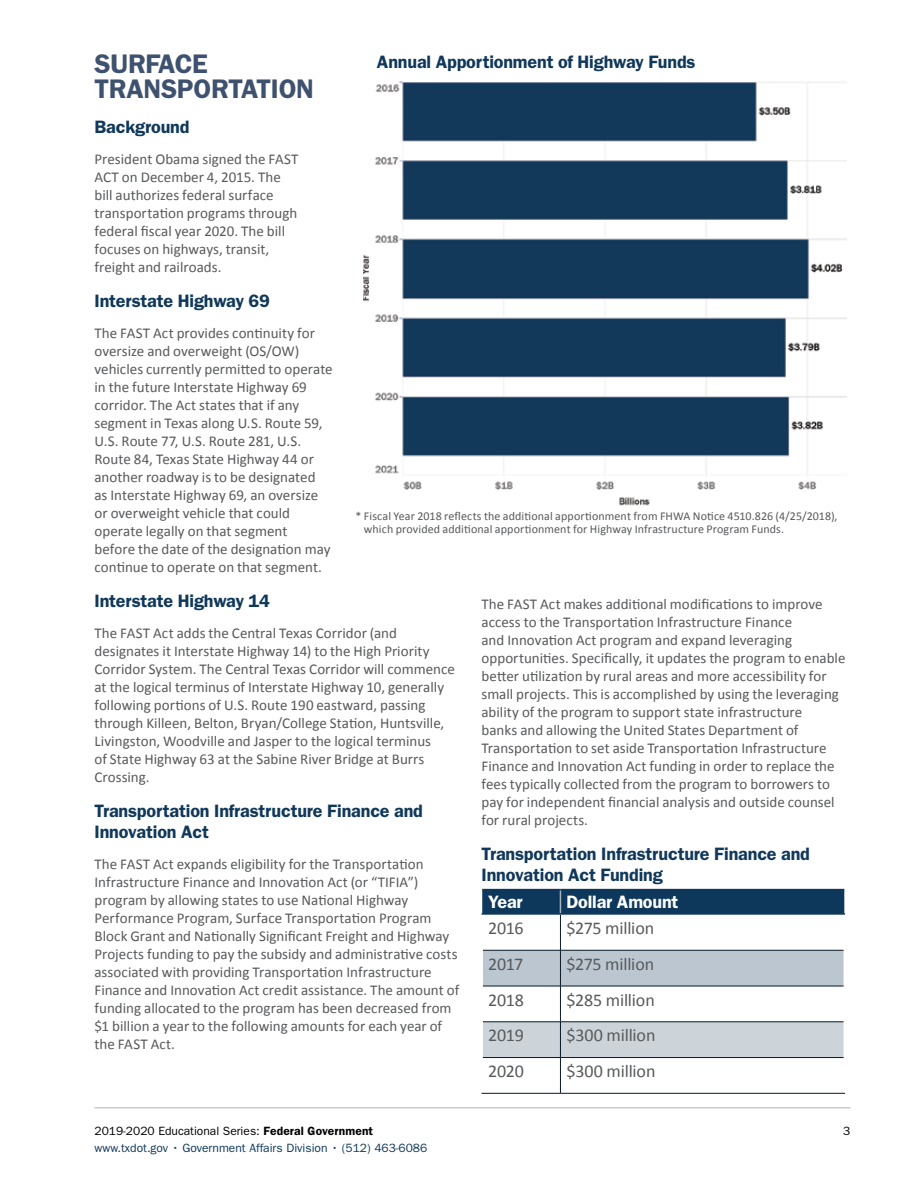
<style>
.page{position:relative;width:918px;height:1188px;background:#fff}
.page>*{position:absolute;margin:0;border:0;box-sizing:border-box;transform-origin:0 0}
.t1{font:600 27px/25.5px "ITC Franklin Gothic Std";letter-spacing:-.01em;color:#3e516f}
.t2{font:600 18px/21px "ITC Franklin Gothic Std";letter-spacing:-.01em;color:#10385a}
.t3{font:18px "Calibri";letter-spacing:-.01em;color:#58595b}
.t4{font:600 18px "ITC Franklin Gothic Std";letter-spacing:-.01em;color:#fff}
.t5{font:15px/18px "Calibri";color:#58595b}
.t6{font:12px/13.5px "Calibri";letter-spacing:.01em;color:#58595b}
.t7{font:12px "ITC Franklin Gothic Std";color:#10385a}
.t8{font:12px "ITC Franklin Gothic Std";color:#000}
.s1{font-weight:600}
.s2{color:#0d385b}
</style>
<div class="page">
<hr style="left:94px;top:1107px;width:756px;height:1px;background:#c9cbcc">
<div style="left:483px;top:951px;width:361px;height:35px;background:#bbc6d1"></div>
<div style="left:483px;top:1023px;width:361px;height:34px;background:#ccd4d9"></div>
<div style="left:482px;top:890px;width:362px;height:23px;background:#0d385b"></div>
<hr style="left:482px;top:889px;width:78px;height:1px;background:#0d385b">
<hr style="left:560px;top:889px;width:284px;height:1px;background:#0d385b">
<hr style="left:482px;top:913px;width:78px;height:2px;background:#0d385b">
<hr style="left:560px;top:913px;width:285px;height:2px;background:#0d385b">
<hr style="left:560px;top:915px;width:1px;height:35px;background:#071827">
<hr style="left:483px;top:950px;width:77px;height:1px;background:#071827">
<hr style="left:560px;top:950px;width:284px;height:1px;background:#071827">
<hr style="left:560px;top:950px;width:1px;height:36px;background:#071827">
<hr style="left:483px;top:986px;width:77px;height:1px;background:#071827">
<hr style="left:560px;top:986px;width:284px;height:1px;background:#071827">
<hr style="left:560px;top:986px;width:1px;height:36px;background:#071827">
<hr style="left:483px;top:1022px;width:77px;height:1px;background:#071827">
<hr style="left:560px;top:1022px;width:284px;height:1px;background:#071827">
<hr style="left:560px;top:1022px;width:1px;height:35px;background:#071827">
<hr style="left:483px;top:1057px;width:77px;height:1px;background:#071827">
<hr style="left:560px;top:1057px;width:284px;height:1px;background:#071827">
<hr style="left:560px;top:1058px;width:1px;height:35px;background:#071827">
<hr style="left:482px;top:1093px;width:78px;height:1px;background:#071827">
<hr style="left:560px;top:1093px;width:285px;height:1px;background:#071827">
<img style="left:363px;top:81px;width:484px;height:425px">
<h1 class="t1" style="left:94px;top:51px;width:221px">SURFACE<br>TRANSPORTATION</h1>
<p class="t2" style="left:94px;top:116px;width:97px">Background</p>
<p class="t5" style="left:94px;top:150px;width:205px">President Obama signed the FAST<br>ACT on December 4, 2015. The bill authorizes federal surface transportation programs through federal fiscal year 2020. The bill focuses on highways, transit, freight and railroads.</p>
<p class="t2" style="left:94px;top:290px;width:177px">Interstate Highway 69</p>
<p class="t5" style="left:94px;top:324px;width:240px">The FAST Act provides continuity for oversize and overweight (OS/OW) vehicles currently permitted to operate in the future Interstate Highway 69 corridor. The Act states that if any segment in Texas along U.S. Route 59, U.S. Route 77, U.S. Route 281, U.S.<br>Route 84, Texas State Highway 44 or another roadway is to be designated<br>as Interstate Highway 69, an oversize or overweight vehicle that could operate legally on that segment<br>before the date of the designation may continue to operate on that segment.</p>
<p class="t2" style="left:94px;top:590px;width:177px">Interstate Highway 14</p>
<p class="t5" style="left:94px;top:624px;width:362px">The FAST Act adds the Central Texas Corridor (and designates it Interstate Highway 14) to the High Priority Corridor System. The Central Texas Corridor will commence at the logical terminus of Interstate Highway 10, generally following portions of U.S. Route 190 eastward, passing through Killeen, Belton, Bryan/College Station, Huntsville, Livingston, Woodville and Jasper to the logical terminus<br>of State Highway 63 at the Sabine River Bridge at Burrs Crossing.</p>
<p class="t2" style="left:94px;top:800px;width:330px">Transportation Infrastructure Finance and<br>Innovation Act</p>
<p class="t5" style="left:94px;top:855px;width:366px">The FAST Act expands eligibility for the Transportation Infrastructure Finance and Innovation Act (or “TIFIA”) program by allowing states to use National Highway Performance Program, Surface Transportation Program Block Grant and Nationally Significant Freight and Highway Projects funding to pay the subsidy and administrative costs associated with providing Transportation Infrastructure Finance and Innovation Act credit assistance. The amount of funding allocated to the program has been decreased from $1 billion a year to the following amounts for each year of the FAST Act.</p>
<p class="t2" style="left:377px;top:51px;width:320px">Annual Apportionment of Highway Funds</p>
<p class="t6" style="left:364px;top:509px;width:475px;text-indent:-8px">* Fiscal Year 2018 reflects the additional apportionment from FHWA Notice 4510.826 (4/25/2018), which provided additional apportionment for Highway Infrastructure Program Funds.</p>
<p class="t5" style="left:482px;top:595px;width:366px">The FAST Act makes additional modifications to improve access to the Transportation Infrastructure Finance<br>and Innovation Act program and expand leveraging opportunities. Specifically, it updates the program to enable better utilization by rural areas and more accessibility for small projects. This is accomplished by using the leveraging ability of the program to support state infrastructure<br>banks and allowing the United States Department of Transportation to set aside Transportation Infrastructure Finance and Innovation Act funding in order to replace the fees typically collected from the program to borrowers to pay for independent financial analysis and outside counsel for rural projects.</p>
<p class="t2" style="left:482px;top:843px;width:330px">Transportation Infrastructure Finance and<br>Innovation Act Funding</p>
<p class="t4" style="left:488px;top:891px;width:36px">Year</p>
<p class="t4" style="left:566px;top:891px;width:113px">Dollar Amount</p>
<p class="t3" style="left:488px;top:917px;width:37px">2016</p>
<p class="t3" style="left:566px;top:917px;width:89px">$275 million</p>
<p class="t3" style="left:488px;top:952px;width:37px">2017</p>
<p class="t3" style="left:566px;top:952px;width:89px">$275 million</p>
<p class="t3" style="left:488px;top:988px;width:37px">2018</p>
<p class="t3" style="left:566px;top:988px;width:90px">$285 million</p>
<p class="t3" style="left:488px;top:1024px;width:37px">2019</p>
<p class="t3" style="left:566px;top:1024px;width:91px">$300 million</p>
<p class="t3" style="left:488px;top:1060px;width:37px">2020</p>
<p class="t3" style="left:566px;top:1060px;width:91px">$300 million</p>
<p class="t8" style="left:94px;top:1125px;width:280px">2019-2020 Educational Series: <span class="s1">Federal Government</span></p>
<p class="t8" style="left:843px;top:1125px;width:9px">3</p>
<p class="t7" style="left:94px;top:1141px;width:334px">www.txdot.gov • <span class="s2">Government Affairs Division</span> • (512) 463-6086</p>
</div>
